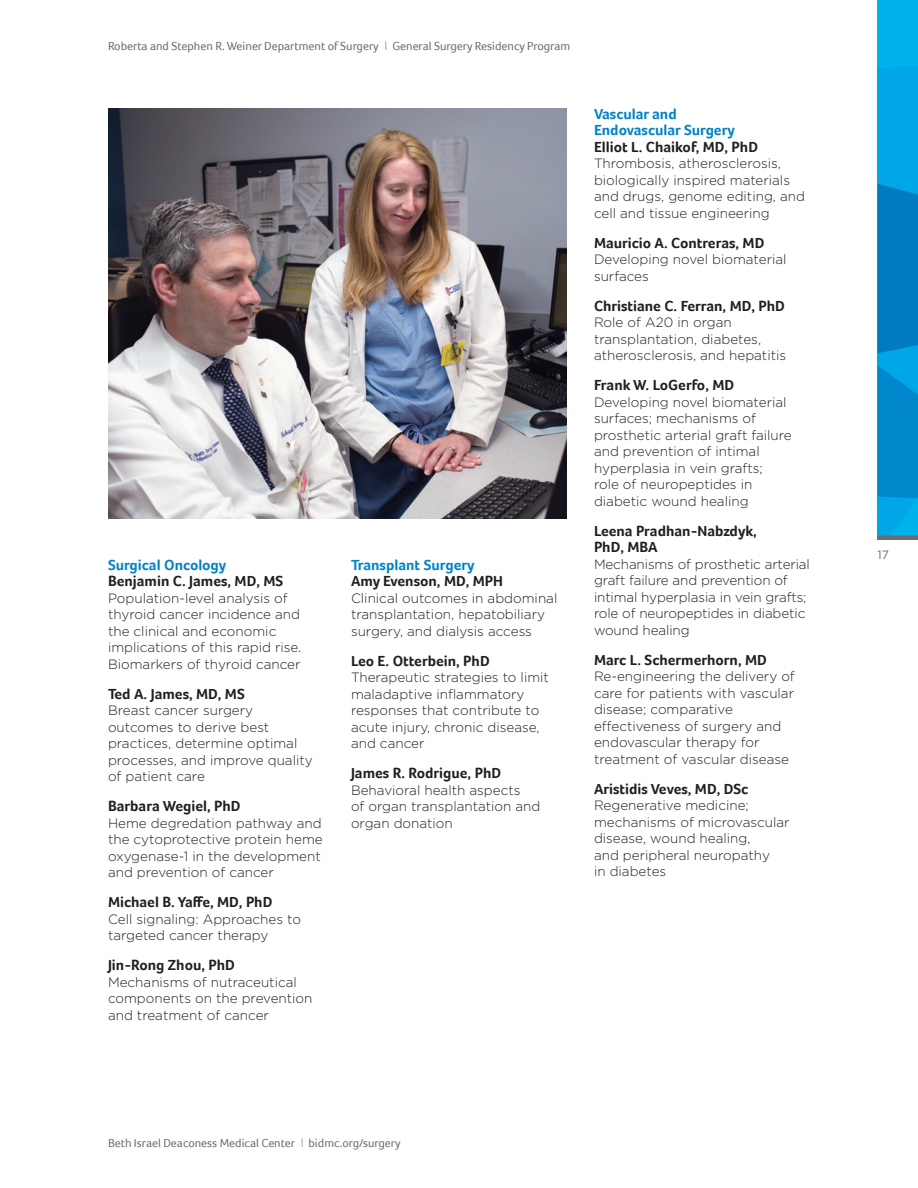
<style>
.page{position:relative;width:918px;height:1188px;background:#fff}
.page>*{position:absolute;margin:0;border:0;box-sizing:border-box;transform-origin:0 0}
.t1{font:700 15px/16.5px "Foco";color:#231f20}
.t2{font:700 15px/16.5px "Foco";color:#0083c6}
.t3{font:300 13.5px/16.5px "Gotham";color:#231f20}
.t4{font:12px "Foco";color:#6c6d70}
.t5{font:12px "Gotham HTF";color:#6c6d70}
.s1{font-family:"Gotham";font-weight:300}
</style>
<div class="page">
<div style="left:878px;top:0;width:40px;height:539px;background:#00b2eb"></div>
<svg style="left:878px;top:67px;width:40px;height:469px"></svg>
<hr style="left:877px;top:536px;width:41px;height:4px;background:#6c6d70">
<img style="left:108px;top:108px;width:459px;height:410px">
<p class="t4" style="left:108px;top:39px;width:464px">Roberta and Stephen R. Weiner Department of Surgery <span class="s1">l</span> General Surgery Residency Program</p>
<p class="t2" style="left:108px;top:556px;width:120px">Surgical Oncology</p>
<p class="t1" style="left:108px;top:573px;width:177px">Benjamin C. James, MD, MS</p>
<p class="t3" style="left:108px;top:589px;width:195px">Population-level analysis of thyroid cancer incidence and the clinical and economic implications of this rapid rise.<br>Biomarkers of thyroid cancer</p>
<p class="t1" style="left:108px;top:685px;width:138px">Ted A. James, MD, MS</p>
<p class="t3" style="left:108px;top:702px;width:206px">Breast cancer surgery outcomes to derive best practices, determine optimal processes, and improve quality of patient care</p>
<p class="t1" style="left:108px;top:798px;width:134px">Barbara Wegiel, PhD</p>
<p class="t3" style="left:108px;top:814px;width:216px">Heme degredation pathway and the cytoprotective protein heme oxygenase-1 in the development and prevention of cancer</p>
<p class="t1" style="left:108px;top:894px;width:166px">Michael B. Yaffe, MD, PhD</p>
<p class="t3" style="left:108px;top:910px;width:195px">Cell signaling: Approaches to targeted cancer therapy</p>
<p class="t1" style="left:108px;top:957px;width:128px">Jin-Rong Zhou, PhD</p>
<p class="t3" style="left:108px;top:973px;width:206px">Mechanisms of nutraceutical components on the prevention and treatment of cancer</p>
<p class="t2" style="left:351px;top:556px;width:125px">Transplant Surgery</p>
<p class="t1" style="left:351px;top:573px;width:154px">Amy Evenson, MD, MPH</p>
<p class="t3" style="left:351px;top:589px;width:208px">Clinical outcomes in abdominal transplantation, hepatobiliary surgery, and dialysis access</p>
<p class="t1" style="left:351px;top:652px;width:140px">Leo E. Otterbein, PhD</p>
<p class="t3" style="left:351px;top:669px;width:199px">Therapeutic strategies to limit maladaptive inflammatory responses that contribute to acute injury, chronic disease, and cancer</p>
<p class="t1" style="left:351px;top:765px;width:152px">James R. Rodrigue, PhD</p>
<p class="t3" style="left:351px;top:781px;width:191px">Behavioral health aspects<br>of organ transplantation and organ donation</p>
<p class="t2" style="left:594px;top:105px;width:142px">Vascular and<br>Endovascular Surgery</p>
<p class="t1" style="left:594px;top:138px;width:166px">Elliot L. Chaikof, MD, PhD</p>
<p class="t3" style="left:594px;top:155px;width:213px">Thrombosis, atherosclerosis, biologically inspired materials and drugs, genome editing, and cell and tissue engineering</p>
<p class="t1" style="left:594px;top:234px;width:172px">Mauricio A. Contreras, MD</p>
<p class="t3" style="left:594px;top:251px;width:194px">Developing novel biomaterial surfaces</p>
<p class="t1" style="left:594px;top:297px;width:192px">Christiane C. Ferran, MD, PhD</p>
<p class="t3" style="left:594px;top:314px;width:194px">Role of A20 in organ transplantation, diabetes, atherosclerosis, and hepatitis</p>
<p class="t1" style="left:594px;top:377px;width:142px">Frank W. LoGerfo, MD</p>
<p class="t3" style="left:594px;top:393px;width:199px">Developing novel biomaterial surfaces; mechanisms of prosthetic arterial graft failure and prevention of intimal hyperplasia in vein grafts;<br>role of neuropeptides in diabetic wound healing</p>
<p class="t1" style="left:594px;top:522px;width:164px">Leena Pradhan-Nabzdyk,<br>PhD, MBA</p>
<p class="t3" style="left:594px;top:555px;width:217px">Mechanisms of prosthetic arterial graft failure and prevention of intimal hyperplasia in vein grafts; role of neuropeptides in diabetic wound healing</p>
<p class="t1" style="left:594px;top:651px;width:174px">Marc L. Schermerhorn, MD</p>
<p class="t3" style="left:594px;top:668px;width:202px">Re-engineering the delivery of care for patients with vascular disease; comparative effectiveness of surgery and endovascular therapy for treatment of vascular disease</p>
<p class="t1" style="left:594px;top:780px;width:156px">Aristidis Veves, MD, DSc</p>
<p class="t3" style="left:594px;top:797px;width:197px">Regenerative medicine; mechanisms of microvascular disease, wound healing,<br>and peripheral neuropathy<br>in diabetes</p>
<p class="t4" style="left:108px;top:1136px;width:294px">Beth Israel Deaconess Medical Center <span class="s1">l</span> bidmc.org/surgery</p>
<p class="t5" style="left:877px;top:548px;width:13px">17</p>
</div>
